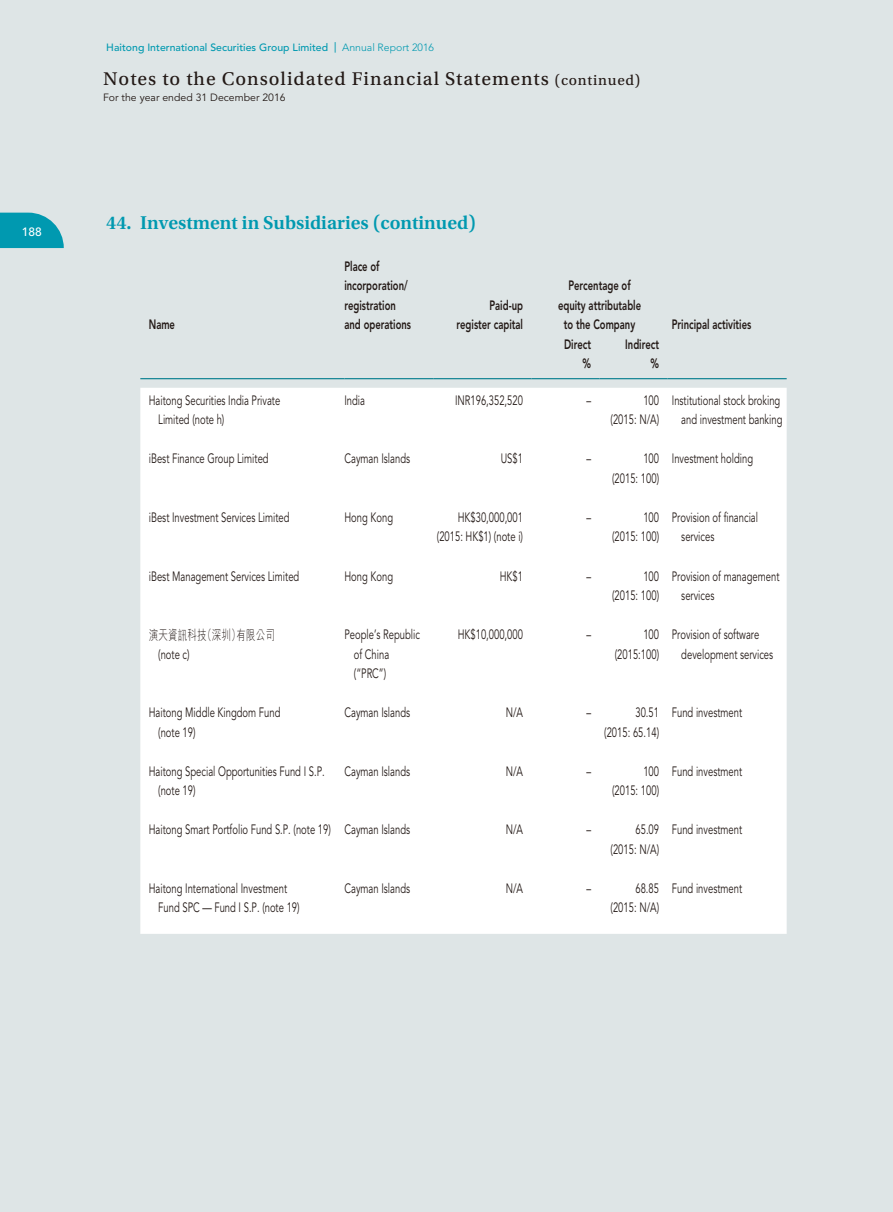
<style>
.page{position:relative;width:893px;height:1212px;background:#dee5e6}
.page>*{position:absolute;margin:0;border:0;box-sizing:border-box;transform-origin:0 0}
.t1{font:19.5px "Utopia Std Capt";letter-spacing:.05em;color:#231916}
.t2{font:600 19.5px "Utopia Std";color:#0099b0}
.t3{font:13.5px/19.5px "Avenir LT Std";color:#231916;text-align:right;scale:.7 1}
.t4{font:800 13.5px/19.5px "Avenir LT Std";color:#231916;scale:.7 1}
.t5{font:13.5px "M Hei HK Light B5 pc H";letter-spacing:.02em;color:#231916;scale:.7 1}
.t6{font:500 12px "Avenir LT Std";color:#fff}
.t7{font:500 10.5px "Avenir LT Std";color:#0099b0}
.t8{font:10.5px "Avenir LT Std";color:#231916}
.s1{font-weight:300}
.s2{font-size:15px}
</style>
<div class="page">
<svg style="left:0;top:213px;width:64px;height:35px;background:#1aa2b6"></svg>
<div style="left:140px;top:388px;width:647px;height:546px;background:#fff"></div>
<hr style="left:140px;top:378px;width:204px;height:1px;background:#007b8d">
<hr style="left:344px;top:378px;width:90px;height:1px;background:#007b8d">
<hr style="left:434px;top:378px;width:97px;height:1px;background:#007b8d">
<hr style="left:531px;top:378px;width:69px;height:1px;background:#007b8d">
<hr style="left:600px;top:378px;width:68px;height:1px;background:#007b8d">
<hr style="left:668px;top:378px;width:119px;height:1px;background:#007b8d">
<p class="t6" style="left:22px;top:226px;width:22px">188</p>
<p class="t7" style="left:106px;top:42px;width:329px">Haitong International Securities Group Limited | <span class="s1">Annual Report 2016</span></p>
<h1 class="t1" style="left:103px;top:71px;width:539px">Notes to the Consolidated Financial Statements <span class="s2">(continued)</span></h1>
<p class="t8" style="left:103px;top:93px;width:184px">For the year ended 31 December 2016</p>
<h1 class="t2" style="left:106px;top:215px;width:371px">44. Investment in Subsidiaries (continued)</h1>
<p class="t4" style="left:149px;top:316px;width:39px">Name</p>
<p class="t4" style="left:344px;top:257px;width:97px">Place of incorporation/ registration and operations</p>
<p class="t4" style="left:456px;top:296px;width:97px;text-align:right">Paid-up register capital</p>
<p class="t4" style="left:558px;top:277px;width:120px;text-align:center">Percentage of equity attributable to the Company</p>
<p class="t4" style="left:564px;top:335px;width:40px">Direct</p>
<p class="t4" style="left:625px;top:335px;width:50px">Indirect</p>
<p class="t4" style="left:582px;top:355px;width:14px">%</p>
<p class="t4" style="left:650px;top:355px;width:14px">%</p>
<p class="t4" style="left:672px;top:316px;width:115px">Principal activities</p>
<p class="t3" style="left:158px;top:391px;width:176px;text-align:left;text-indent:-9px">Haitong Securities India Private<br>Limited (note h)</p>
<p class="t3" style="left:344px;top:391px;width:31px">India</p>
<p class="t3" style="left:455px;top:391px;width:99px">INR196,352,520</p>
<p class="t3" style="left:586px;top:391px;width:8px">–</p>
<p class="t3" style="left:611px;top:391px;width:71px">100<br>(2015: N/A)</p>
<p class="t3" style="left:672px;top:391px;width:160px">Institutional stock broking and investment banking</p>
<p class="t3" style="left:149px;top:450px;width:173px">iBest Finance Group Limited</p>
<p class="t3" style="left:344px;top:450px;width:95px">Cayman Islands</p>
<p class="t3" style="left:501px;top:450px;width:33px">US$1</p>
<p class="t3" style="left:586px;top:450px;width:8px">–</p>
<p class="t3" style="left:612px;top:450px;width:69px">100<br>(2015: 100)</p>
<p class="t3" style="left:672px;top:450px;width:118px">Investment holding</p>
<p class="t3" style="left:149px;top:508px;width:203px">iBest Investment Services Limited</p>
<p class="t3" style="left:344px;top:508px;width:71px">Hong Kong</p>
<p class="t3" style="left:437px;top:508px;width:125px">HK$30,000,001 (2015: HK$1) (note i)</p>
<p class="t3" style="left:586px;top:508px;width:8px">–</p>
<p class="t3" style="left:612px;top:508px;width:69px">100<br>(2015: 100)</p>
<p class="t3" style="left:681px;top:508px;width:111px;text-align:left;text-indent:-9px">Provision of financial services</p>
<p class="t3" style="left:149px;top:567px;width:217px">iBest Management Services Limited</p>
<p class="t3" style="left:344px;top:567px;width:71px">Hong Kong</p>
<p class="t3" style="left:500px;top:567px;width:35px">HK$1</p>
<p class="t3" style="left:586px;top:567px;width:8px">–</p>
<p class="t3" style="left:612px;top:567px;width:69px">100<br>(2015: 100)</p>
<p class="t3" style="left:681px;top:567px;width:142px;text-align:left;text-indent:-9px">Provision of management services</p>
<p class="t5" style="left:149px;top:629px;width:182px">演天資訊科技（深圳）有限公司</p>
<p class="t3" style="left:158px;top:645px;width:46px">(note c)</p>
<p class="t3" style="left:354px;top:625px;width:96px;text-align:left;text-indent:-9px">People’s Republic of China (“PRC”)</p>
<p class="t3" style="left:458px;top:625px;width:95px">HK$10,000,000</p>
<p class="t3" style="left:586px;top:625px;width:8px">–</p>
<p class="t3" style="left:615px;top:625px;width:65px">100 (2015:100)</p>
<p class="t3" style="left:681px;top:625px;width:133px;text-align:left;text-indent:-9px">Provision of software development services</p>
<p class="t3" style="left:158px;top:703px;width:176px;text-align:left;text-indent:-9px">Haitong Middle Kingdom Fund (note 19)</p>
<p class="t3" style="left:344px;top:703px;width:95px">Cayman Islands</p>
<p class="t3" style="left:506px;top:703px;width:26px">N/A</p>
<p class="t3" style="left:586px;top:703px;width:8px">–</p>
<p class="t3" style="left:604px;top:703px;width:80px">30.51<br>(2015: 65.14)</p>
<p class="t3" style="left:672px;top:703px;width:102px">Fund investment</p>
<p class="t3" style="left:158px;top:762px;width:239px;text-align:left;text-indent:-9px">Haitong Special Opportunities Fund I S.P. (note 19)</p>
<p class="t3" style="left:344px;top:762px;width:95px">Cayman Islands</p>
<p class="t3" style="left:506px;top:762px;width:26px">N/A</p>
<p class="t3" style="left:586px;top:762px;width:8px">–</p>
<p class="t3" style="left:612px;top:762px;width:69px">100<br>(2015: 100)</p>
<p class="t3" style="left:672px;top:762px;width:102px">Fund investment</p>
<p class="t3" style="left:149px;top:820px;width:375px">Haitong Smart Portfolio Fund S.P. (note 19) Cayman Islands</p>
<p class="t3" style="left:506px;top:820px;width:26px">N/A</p>
<p class="t3" style="left:586px;top:820px;width:8px">–</p>
<p class="t3" style="left:611px;top:820px;width:71px">65.09 (2015: N/A)</p>
<p class="t3" style="left:672px;top:820px;width:102px">Fund investment</p>
<p class="t3" style="left:158px;top:879px;width:203px;text-align:left;text-indent:-9px">Haitong International Investment<br>Fund SPC — Fund I S.P. (note 19)</p>
<p class="t3" style="left:344px;top:879px;width:95px">Cayman Islands</p>
<p class="t3" style="left:506px;top:879px;width:26px">N/A</p>
<p class="t3" style="left:586px;top:879px;width:8px">–</p>
<p class="t3" style="left:611px;top:879px;width:71px">68.85 (2015: N/A)</p>
<p class="t3" style="left:672px;top:879px;width:102px">Fund investment</p>
</div>
